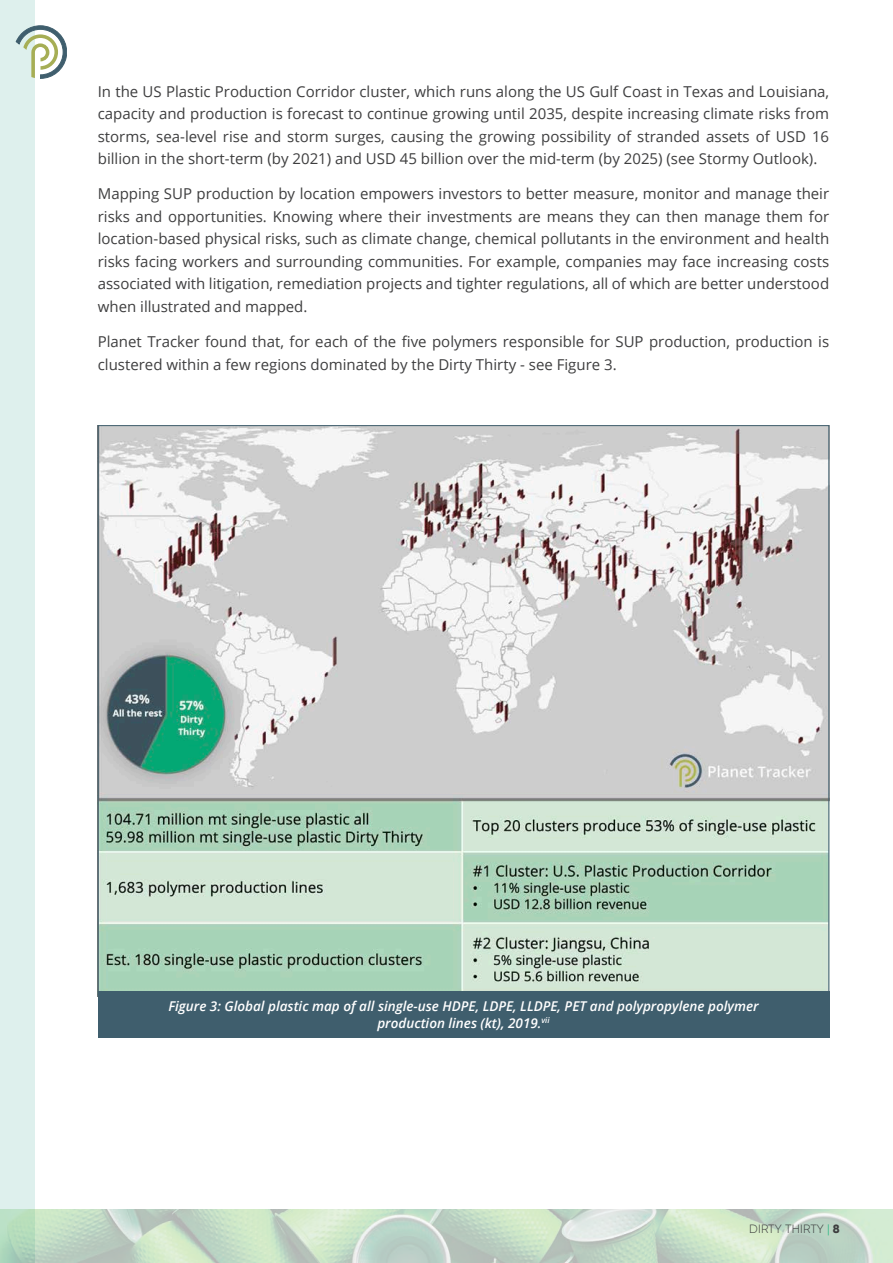
<style>
.page{position:relative;width:893px;height:1263px;background:#fff}
.page>*{position:absolute;margin:0;border:0;box-sizing:border-box;transform-origin:0 0}
.t1{font:15px/22.5px "Open Sans";color:#3e3e3f;text-align:justify}
.t2{font:italic 600 13.5px/16.5px "Open Sans";color:#fff;text-align:center}
.t3{font:300 12px "Gilroy";letter-spacing:.01em;color:#3e3e3f}
.s1{color:#13b27b}
.s2{font-weight:800}
</style>
<div class="page">
<div style="left:0;top:0;width:34px;height:1263px;background:#def0ed"></div>
<img style="left:0;top:1210px;width:893px;height:53px">
<svg style="left:16px;top:26px;width:51px;height:53px"></svg>
<img style="left:100px;top:427px;width:727px;height:564px">
<div style="left:98px;top:991px;width:731px;height:46px;background:#3f5e6d"></div>
<p class="t1" style="left:98px;top:79px;width:733px">In the US Plastic Production Corridor cluster, which runs along the US Gulf Coast in Texas and Louisiana, capacity and production is forecast to continue growing until 2035, despite increasing climate risks from storms, sea-level rise and storm surges, causing the growing possibility of stranded assets of USD 16 billion in the short-term (by 2021) and USD 45 billion over the mid-term (by 2025) (see Stormy Outlook).</p>
<p class="t1" style="left:98px;top:182px;width:733px">Mapping SUP production by location empowers investors to better measure, monitor and manage their risks and opportunities. Knowing where their investments are means they can then manage them for location-based physical risks, such as climate change, chemical pollutants in the environment and health risks facing workers and surrounding communities. For example, companies may face increasing costs associated with litigation, remediation projects and tighter regulations, all of which are better understood when illustrated and mapped.</p>
<p class="t1" style="left:98px;top:330px;width:733px">Planet Tracker found that, for each of the five polymers responsible for SUP production, production is clustered within a few regions dominated by the Dirty Thirty - see Figure 3.</p>
<p class="t2" style="left:168px;top:998px;width:592px">Figure 3: Global plastic map of all single-use HDPE, LDPE, LLDPE, PET and polypropylene polymer production lines (kt), 2019.<sup>vii</sup></p>
<p class="t3" style="left:749px;top:1222px;width:92px">DIRTY THIRTY <span class="s1">|</span> <span class="s2">8</span></p>
</div>
